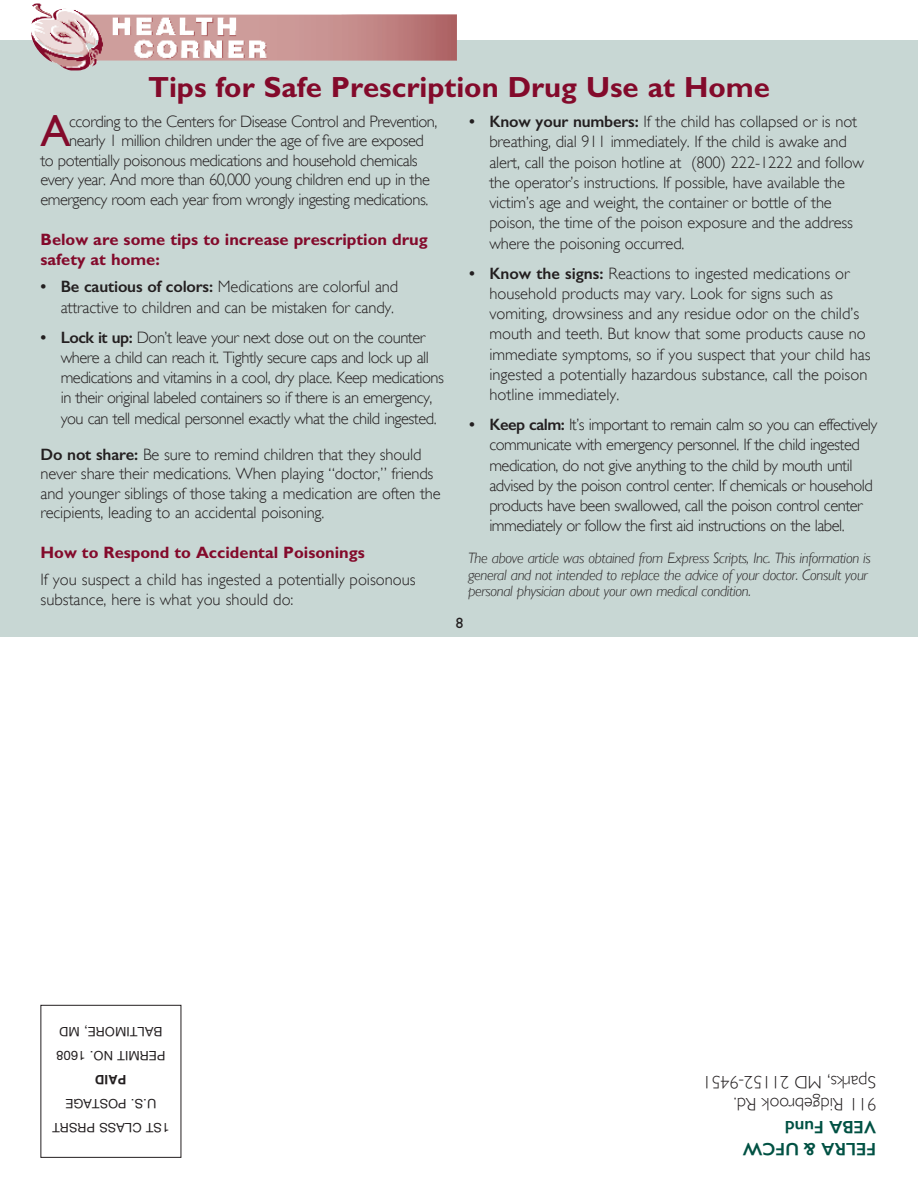
<style>
.page{position:relative;width:918px;height:1188px;background:#fff}
.page>*{position:absolute;margin:0;border:0;box-sizing:border-box;transform-origin:0 0}
.New_body_no_indent{font:45.15px "Gill Sans";color:#830a2b}
.new_article_title{font:700 29.25px "Gill Sans";color:#830a2b}
.t1{font:300 18px "Gill Sans";color:#231f20}
.t2{font:600 18px "Gill Sans";color:#005143}
.NEW_body_with_cap{font:300 16.5px/20.2px "Gill Sans";letter-spacing:-.01em;color:#231f20}
.NEW_body_with_cap-2{font:300 16.5px/20.2px "Gill Sans";letter-spacing:-.03em;color:#231f20}
.New_body_no_indent-2{font:300 16.5px "Gill Sans";letter-spacing:-.03em;color:#231f20}
.NEW_body_with_cap-3{font:700 16.5px/20.2px "Gill Sans";color:#830a2b}
.New_body_no_indent-3{font:italic 300 15px/16.5px "Gill Sans";letter-spacing:-.02em;color:#231f20}
.t3{font:15px "Gill Sans";color:#231f20}
.t4{font:12.9px "Helvetica Neue";letter-spacing:.015em;color:#231f20}
.t5{font:700 12.9px "Helvetica";color:#231f20}
.s1{font-weight:600}
</style>
<div class="page">
<div style="left:40px;top:1005px;width:141px;height:153px;border:1px solid #231f20"></div>
<div style="left:0;top:40px;width:918px;height:597px;background:#c8d7d4"></div>
<img style="left:31px;top:3px;width:426px;height:67px">
<p class="new_article_title" style="left:148px;top:69px;width:624px">Tips for Safe Prescription Drug Use at Home</p>
<p class="New_body_no_indent" style="left:40px;top:105px;width:32px">A</p>
<p class="New_body_no_indent-2" style="left:69px;top:112px;width:370px">ccording to the Centers for Disease Control and Prevention,</p>
<p class="New_body_no_indent-2" style="left:69px;top:131px;width:356px">nearly 1 million children under the age of five are exposed</p>
<p class="New_body_no_indent-2" style="left:40px;top:151px;width:379px">to potentially poisonous medications and household chemicals</p>
<p class="New_body_no_indent-2" style="left:40px;top:170px;width:391px">every year. And more than 60,000 young children end up in the</p>
<p class="New_body_no_indent-2" style="left:40px;top:190px;width:389px">emergency room each year from wrongly ingesting medications.</p>
<p class="NEW_body_with_cap-3" style="left:40px;top:229px;width:389px">Below are some tips to increase prescription drug safety at home:</p>
<p class="NEW_body_with_cap" style="left:40px;top:277px;width:359px;text-align:right"><span class="s1">• Be cautious of colors:</span> Medications are colorful and attractive to children and can be mistaken for candy.</p>
<p class="NEW_body_with_cap-2" style="left:61px;top:327px;width:385px;text-indent:-20px"><span class="s1">• Lock it up:</span> Don’t leave your next dose out on the counter where a child can reach it. Tightly secure caps and lock up all medications and vitamins in a cool, dry place. Keep medications in their original labeled containers so if there is an emergency, you can tell medical personnel exactly what the child ingested.</p>
<p class="NEW_body_with_cap" style="left:40px;top:444px;width:402px;line-height:19.5px"><span class="s1">Do not share:</span> Be sure to remind children that they should never share their medications. When playing “doctor,” friends and younger siblings of those taking a medication are often the recipients, leading to an accidental poisoning.</p>
<p class="NEW_body_with_cap-3" style="left:40px;top:542px;width:326px">How to Respond to Accidental Poisonings</p>
<p class="NEW_body_with_cap" style="left:40px;top:569px;width:377px">If you suspect a child has ingested a potentially poisonous substance, here is what you should do:</p>
<p class="NEW_body_with_cap" style="left:489px;top:112px;width:376px;text-indent:-20px"><span class="s1">• Know your numbers:</span> If the child has collapsed or is not breathing, dial 911 immediately. If the child is awake and alert, call the poison hotline at (800) 222-1222 and follow the operator’s instructions. If possible, have available the victim’s age and weight, the container or bottle of the poison, the time of the poison exposure and the address where the poisoning occurred.</p>
<p class="NEW_body_with_cap" style="left:489px;top:263px;width:383px;text-indent:-20px"><span class="s1">• Know the signs:</span> Reactions to ingested medications or household products may vary. Look for signs such as vomiting, drowsiness and any residue odor on the child’s mouth and teeth. But know that some products cause no immediate symptoms, so if you suspect that your child has ingested a potentially hazardous substance, call the poison hotline immediately.</p>
<p class="NEW_body_with_cap-2" style="left:489px;top:414px;width:390px;text-indent:-20px"><span class="s1">• Keep calm:</span> It’s important to remain calm so you can effectively communicate with emergency personnel. If the child ingested medication, do not give anything to the child by mouth until advised by the poison control center. If chemicals or household products have been swallowed, call the poison control center immediately or follow the first aid instructions on the label.</p>
<p class="New_body_no_indent-3" style="left:468px;top:550px;width:404px">The above article was obtained from Express Scripts, Inc. This information is general and not intended to replace the advice of your doctor. Consult your personal physician about your own medical condition.</p>
<p class="t3" style="left:456px;top:615px;width:9px">8</p>
<p class="t4" style="left:162px;top:1041px;width:105px;rotate:-180deg">BALTIMORE, MD</p>
<p class="t4" style="left:165px;top:1065px;width:111px;rotate:-180deg">PERMIT NO. 1608</p>
<p class="t5" style="left:127px;top:1089px;width:33px;rotate:-180deg">PAID</p>
<p class="t4" style="left:156px;top:1113px;width:92px;rotate:-180deg">U.S. POSTAGE</p>
<p class="t4" style="left:169px;top:1137px;width:118px;rotate:-180deg">1ST CLASS PRSRT</p>
<p class="t1" style="left:876px;top:1092px;width:175px;rotate:-180deg">Sparks, MD 21152-9451</p>
<p class="t1" style="left:876px;top:1115px;width:144px;rotate:-180deg">911 Ridgebrook Rd.</p>
<p class="t2" style="left:876px;top:1138px;width:93px;rotate:-180deg">VEBA Fund</p>
<p class="t2" style="left:876px;top:1160px;width:134px;rotate:-180deg">FELRA &amp; UFCW</p>
</div>
